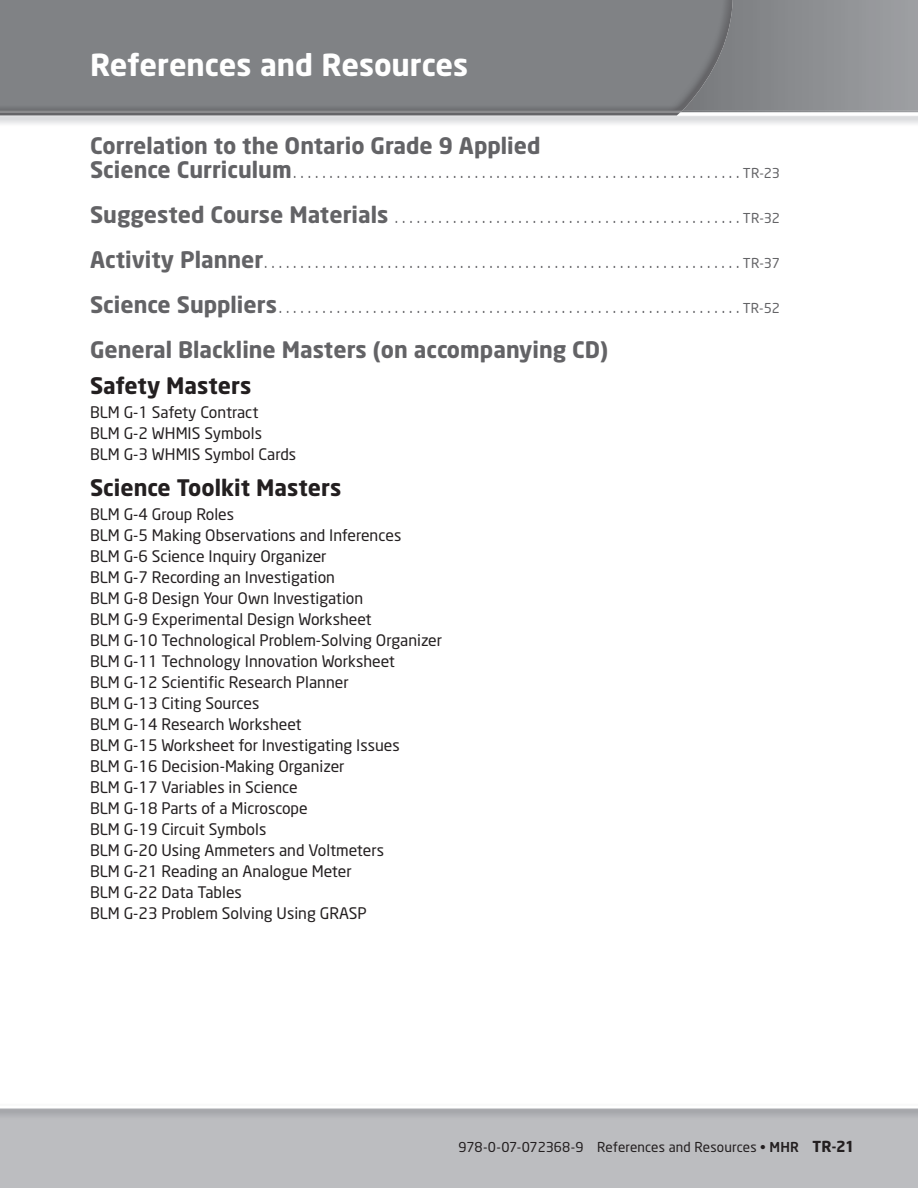
<style>
.page{position:relative;width:918px;height:1188px;background:#fff}
.page>*{position:absolute;margin:0;border:0;box-sizing:border-box;transform-origin:0 0}
.t1{font:700 30px "Neo Sans";letter-spacing:-.005em;color:#fff}
.t2{font:700 22.5px "Neo Sans";color:#636366}
.t3{font:700 22.5px "Neo Sans";color:#231f20}
.t4{font:15.75px/21px "Neo Sans";color:#231f20}
.t5{font:15.75px "Neo Sans";color:#636366}
.t6{font:13.5px "Neo Sans";letter-spacing:.005em;color:#231f20}
.s1{font-weight:700;font-size:22.5px}
.s2{font-size:13.5px}
.s3{font-weight:500}
.s4{font-weight:700;font-size:15px}
</style>
<div class="page">
<svg style="left:733px;top:0;width:185px;height:110px;background:#8e8f93"></svg>
<svg style="left:681px;top:112px;width:237px;height:4px"></svg>
<img style="left:0;top:112px;width:681px;height:4px">
<div style="left:0;top:0;width:733px;height:110px;background:#808285"></div>
<div style="left:0;top:1107px;width:918px;height:81px;background:#bcbdc0"></div>
<svg style="left:0;top:1107px;width:918px;height:3px;background:#d4d5d7"></svg>
<h1 class="t1" style="left:90px;top:52px;width:380px">References and Resources</h1>
<h2 class="t2" style="left:90px;top:136px;width:452px">Correlation to the Ontario Grade 9 Applied</h2>
<p class="t5" style="left:90px;top:166px;width:691px"><span class="s1">Science Curriculum</span> . . . . . . . . . . . . . . . . . . . . . . . . . . . . . . . . . . . . . . . . . . . . . . . . . . . . . . . . . . . . . . <span class="s2">TR-23</span></p>
<p class="t5" style="left:90px;top:211px;width:692px"><span class="s1">Suggested Course Materials</span> . . . . . . . . . . . . . . . . . . . . . . . . . . . . . . . . . . . . . . . . . . . . . . . . <span class="s2">TR-32</span></p>
<p class="t5" style="left:90px;top:256px;width:692px"><span class="s1">Activity Planner</span> . . . . . . . . . . . . . . . . . . . . . . . . . . . . . . . . . . . . . . . . . . . . . . . . . . . . . . . . . . . . . . . . . . <span class="s2">TR-37</span></p>
<p class="t5" style="left:90px;top:301px;width:692px"><span class="s1">Science Suppliers</span> . . . . . . . . . . . . . . . . . . . . . . . . . . . . . . . . . . . . . . . . . . . . . . . . . . . . . . . . . . . . . . . . <span class="s2">TR-52</span></p>
<h2 class="t2" style="left:90px;top:340px;width:520px">General Blackline Masters (on accompanying CD)</h2>
<h2 class="t3" style="left:90px;top:376px;width:163px">Safety Masters</h2>
<p class="t4" style="left:90px;top:403px;width:208px">BLM G-1 Safety Contract<br>BLM G-2 WHMIS Symbols<br>BLM G-3 WHMIS Symbol Cards</p>
<h2 class="t3" style="left:90px;top:478px;width:253px">Science Toolkit Masters</h2>
<p class="t4" style="left:90px;top:505px;width:354px">BLM G-4 Group Roles<br>BLM G-5 Making Observations and Inferences<br>BLM G-6 Science Inquiry Organizer<br>BLM G-7 Recording an Investigation<br>BLM G-8 Design Your Own Investigation<br>BLM G-9 Experimental Design Worksheet<br>BLM G-10 Technological Problem-Solving Organizer BLM G-11 Technology Innovation Worksheet<br>BLM G-12 Scientific Research Planner<br>BLM G-13 Citing Sources<br>BLM G-14 Research Worksheet<br>BLM G-15 Worksheet for Investigating Issues<br>BLM G-16 Decision-Making Organizer<br>BLM G-17 Variables in Science<br>BLM G-18 Parts of a Microscope<br>BLM G-19 Circuit Symbols<br>BLM G-20 Using Ammeters and Voltmeters<br>BLM G-21 Reading an Analogue Meter<br>BLM G-22 Data Tables<br>BLM G-23 Problem Solving Using GRASP</p>
<p class="t6" style="left:459px;top:1142px;width:398px">978-0-07-072368-9 References and Resources • <span class="s3">MHR</span> <span class="s4">TR-21</span></p>
</div>
